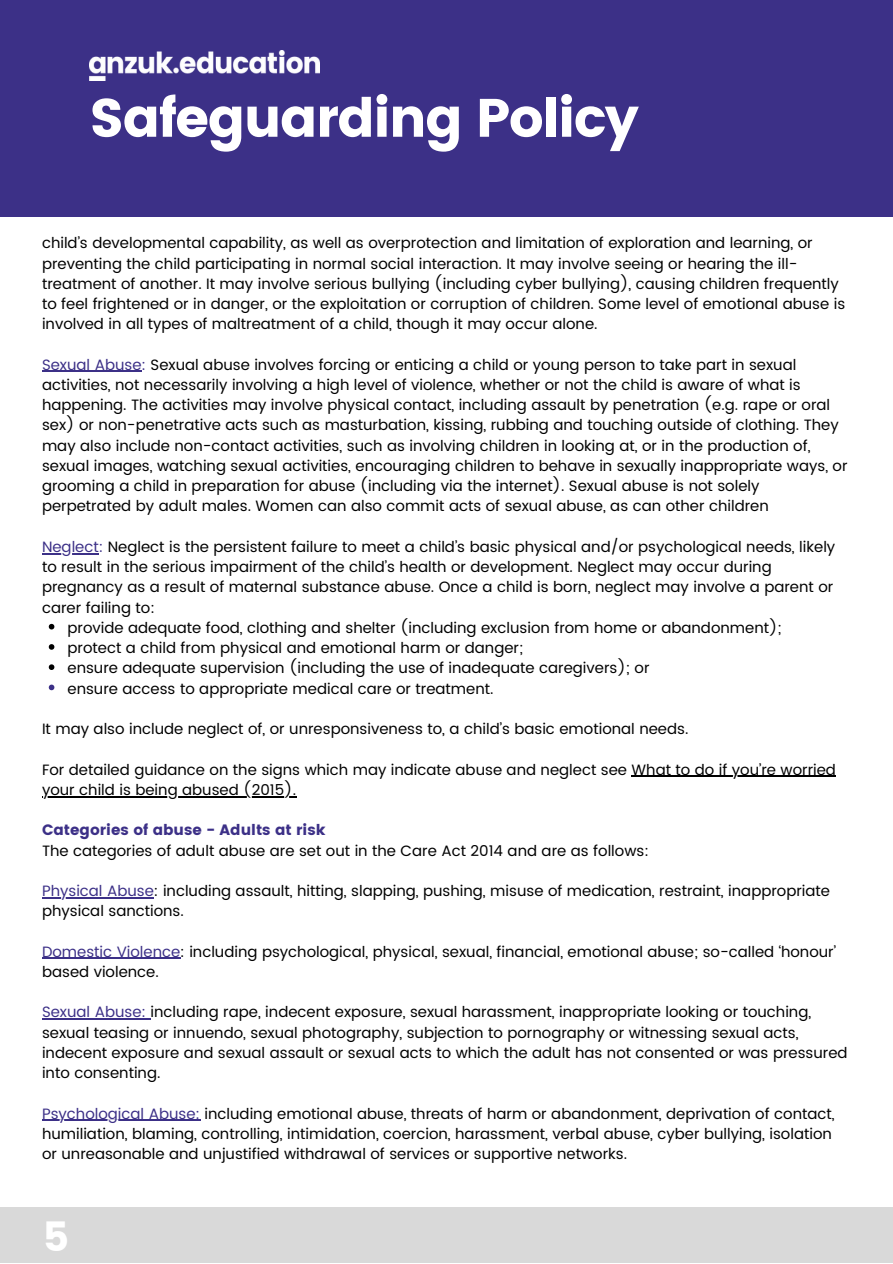
<style>
.page{position:relative;width:893px;height:1264px;background:#fff}
.page>*{position:absolute;margin:0;border:0;box-sizing:border-box;transform-origin:0 0}
.t1{font:54px "Poppins";letter-spacing:-.03em;color:#fff}
.t2{font:40.5px "Poppins";color:#fff}
.t3{font:15px/20.2px "Poppins";color:#000}
.t4{font:15px "Poppins";color:#3c3087}
.s1{color:#3c3087}
</style>
<div class="page">
<div style="left:0;top:0;width:892px;height:217px;background:#3c3087"></div>
<img style="left:89px;top:51px;width:231px;height:29px">
<svg style="left:49px;top:624px;width:5px;height:5px"></svg>
<svg style="left:49px;top:644px;width:5px;height:5px"></svg>
<svg style="left:49px;top:664px;width:5px;height:6px"></svg>
<svg style="left:49px;top:684px;width:5px;height:6px"></svg>
<hr style="left:42px;top:371px;width:99px;height:1px;background:#3c3087">
<hr style="left:42px;top:553px;width:57px;height:1px;background:#3c3087">
<hr style="left:631px;top:775px;width:205px;height:1px;background:#000">
<hr style="left:42px;top:796px;width:254px;height:1px;background:#000">
<hr style="left:42px;top:897px;width:112px;height:1px;background:#3c3087">
<hr style="left:42px;top:957px;width:138px;height:2px;background:#3c3087">
<hr style="left:42px;top:1018px;width:109px;height:1px;background:#3c3087">
<hr style="left:42px;top:1119px;width:158px;height:1px;background:#3c3087">
<div style="left:0;top:1207px;width:892px;height:55px;background:#d9d9d9"></div>
<h1 class="t1" style="left:89px;top:86px;width:551px">Safeguarding Policy</h1>
<p class="t3" style="left:42px;top:233px;width:804px">child’s developmental capability, as well as overprotection and limitation of exploration and learning, or preventing the child participating in normal social interaction. It may involve seeing or hearing the ill&shy;treatment of another. It may involve serious bullying (including cyber bullying), causing children frequently to feel frightened or in danger, or the exploitation or corruption of children. Some level of emotional abuse is involved in all types of maltreatment of a child, though it may occur alone.</p>
<p class="t3" style="left:42px;top:355px;width:807px"><span class="s1">Sexual Abuse:</span> Sexual abuse involves forcing or enticing a child or young person to take part in sexual activities, not necessarily involving a high level of violence, whether or not the child is aware of what is happening. The activities may involve physical contact, including assault by penetration (e.g. rape or oral sex) or non-penetrative acts such as masturbation, kissing, rubbing and touching outside of clothing. They may also include non-contact activities, such as involving children in looking at, or in the production of, sexual images, watching sexual activities, encouraging children to behave in sexually inappropriate ways, or grooming a child in preparation for abuse (including via the internet). Sexual abuse is not solely perpetrated by adult males. Women can also commit acts of sexual abuse, as can other children</p>
<p class="t3" style="left:42px;top:537px;width:794px"><span class="s1">Neglect:</span> Neglect is the persistent failure to meet a child’s basic physical and/or psychological needs, likely to result in the serious impairment of the child’s health or development. Neglect may occur during pregnancy as a result of maternal substance abuse. Once a child is born, neglect may involve a parent or carer failing to:</p>
<p class="t3" style="left:67px;top:618px;width:715px">provide adequate food, clothing and shelter (including exclusion from home or abandonment); protect a child from physical and emotional harm or danger;<br>ensure adequate supervision (including the use of inadequate caregivers); or<br>ensure access to appropriate medical care or treatment.</p>
<p class="t3" style="left:42px;top:719px;width:648px">It may also include neglect of, or unresponsiveness to, a child’s basic emotional needs.</p>
<p class="t3" style="left:42px;top:759px;width:795px">For detailed guidance on the signs which may indicate abuse and neglect see What to do if you’re worried your child is being abused (2015).</p>
<p class="t4" style="left:42px;top:821px;width:285px">Categories of abuse - Adults at risk</p>
<p class="t3" style="left:42px;top:840px;width:608px">The categories of adult abuse are set out in the Care Act 2014 and are as follows:</p>
<p class="t3" style="left:42px;top:881px;width:789px"><span class="s1">Physical Abuse</span>: including assault, hitting, slapping, pushing, misuse of medication, restraint, inappropriate physical sanctions.</p>
<p class="t3" style="left:42px;top:941px;width:795px"><span class="s1">Domestic Violence</span>: including psychological, physical, sexual, financial, emotional abuse; so-called ‘honour’ based violence.</p>
<p class="t3" style="left:42px;top:1002px;width:807px"><span class="s1">Sexual Abuse:</span> including rape, indecent exposure, sexual harassment, inappropriate looking or touching, sexual teasing or innuendo, sexual photography, subjection to pornography or witnessing sexual acts, indecent exposure and sexual assault or sexual acts to which the adult has not consented or was pressured into consenting.</p>
<p class="t3" style="left:42px;top:1103px;width:794px"><span class="s1">Psychological Abuse:</span> including emotional abuse, threats of harm or abandonment, deprivation of contact, humiliation, blaming, controlling, intimidation, coercion, harassment, verbal abuse, cyber bullying, isolation or unreasonable and unjustified withdrawal of services or supportive networks.</p>
<h2 class="t2" style="left:43px;top:1213px;width:28px">5</h2>
</div>
